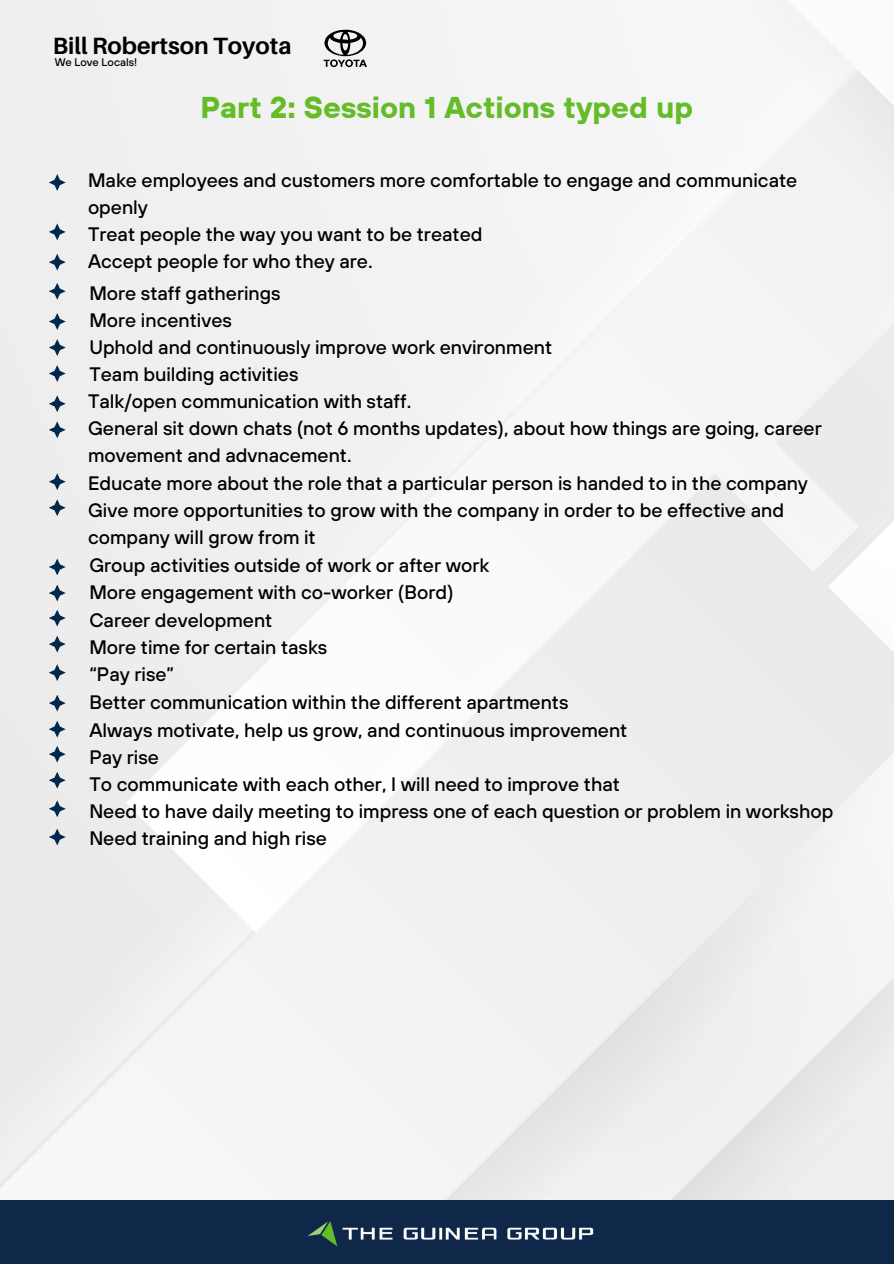
<style>
.page{position:relative;width:894px;height:1264px;background:#fff}
.page>*{position:absolute;margin:0;border:0;box-sizing:border-box;transform-origin:0 0}
.t1{font:700 30px "TT Hoves";color:#64bc28}
.t2{font:700 23.55px "Aileron";color:#000}
.t3{font:500 19.5px/27px "TT Hoves";color:#000}
.t4{font:500 11.1px "TT Hoves";color:#000}
</style>
<div class="page">
<div style="left:0;top:1199px;width:893px;height:64px;background:#0f2749"></div>
<img style="left:307px;top:1221px;width:287px;height:26px">
<svg style="left:323px;top:30px;width:44px;height:37px"></svg>
<svg style="left:49px;top:174px;width:17px;height:17px"></svg>
<svg style="left:49px;top:283px;width:17px;height:17px"></svg>
<svg style="left:49px;top:313px;width:17px;height:17px"></svg>
<svg style="left:49px;top:339px;width:17px;height:17px"></svg>
<svg style="left:49px;top:365px;width:17px;height:17px"></svg>
<svg style="left:49px;top:395px;width:17px;height:17px"></svg>
<svg style="left:49px;top:421px;width:17px;height:17px"></svg>
<svg style="left:49px;top:473px;width:17px;height:17px"></svg>
<svg style="left:49px;top:499px;width:17px;height:17px"></svg>
<svg style="left:49px;top:558px;width:17px;height:17px"></svg>
<svg style="left:49px;top:584px;width:17px;height:17px"></svg>
<svg style="left:49px;top:609px;width:17px;height:17px"></svg>
<svg style="left:49px;top:635px;width:17px;height:17px"></svg>
<svg style="left:49px;top:664px;width:17px;height:17px"></svg>
<svg style="left:49px;top:694px;width:17px;height:17px"></svg>
<svg style="left:49px;top:720px;width:17px;height:17px"></svg>
<svg style="left:49px;top:745px;width:17px;height:17px"></svg>
<svg style="left:49px;top:771px;width:17px;height:17px"></svg>
<svg style="left:49px;top:800px;width:17px;height:17px"></svg>
<svg style="left:49px;top:828px;width:17px;height:17px"></svg>
<svg style="left:49px;top:223px;width:17px;height:17px"></svg>
<svg style="left:49px;top:254px;width:17px;height:17px"></svg>
<p class="t2" style="left:53px;top:31px;width:240px">Bill Robertson Toyota</p>
<p class="t4" style="left:55px;top:56px;width:84px">We Love Locals!</p>
<h3 class="t1" style="left:200px;top:88px;width:494px">Part 2: Session 1 Actions typed up</h3>
<h3 class="t3" style="left:88px;top:168px;width:710px">Make employees and customers more comfortable to engage and communicate openly<br>Treat people the way you want to be treated<br>Accept people for who they are.</h3>
<h3 class="t3" style="left:89px;top:281px;width:464px">More staff gatherings<br>More incentives<br>Uphold and continuously improve work environment<br>Team building activities</h3>
<h3 class="t3" style="left:88px;top:389px;width:735px">Talk/open communication with staff.<br>General sit down chats (not 6 months updates), about how things are going, career movement and advnacement.</h3>
<h3 class="t3" style="left:88px;top:470px;width:721px">Educate more about the role that a particular person is handed to in the company<br>Give more opportunities to grow with the company in order to be effective and company will grow from it</h3>
<h3 class="t3" style="left:89px;top:553px;width:401px">Group activities outside of work or after work<br>More engagement with co-worker (Bord)</h3>
<h3 class="t3" style="left:89px;top:607px;width:239px">Career development<br>More time for certain tasks</h3>
<h3 class="t3" style="left:89px;top:662px;width:86px">“Pay rise”</h3>
<h3 class="t3" style="left:89px;top:689px;width:480px">Better communication within the different apartments</h3>
<h3 class="t3" style="left:89px;top:717px;width:539px">Always motivate, help us grow, and continuous improvement<br>Pay rise</h3>
<p class="t3" style="left:89px;top:772px;width:745px">To communicate with each other, I will need to improve that<br>Need to have daily meeting to impress one of each question or problem in workshop<br>Need training and high rise</p>
</div>
